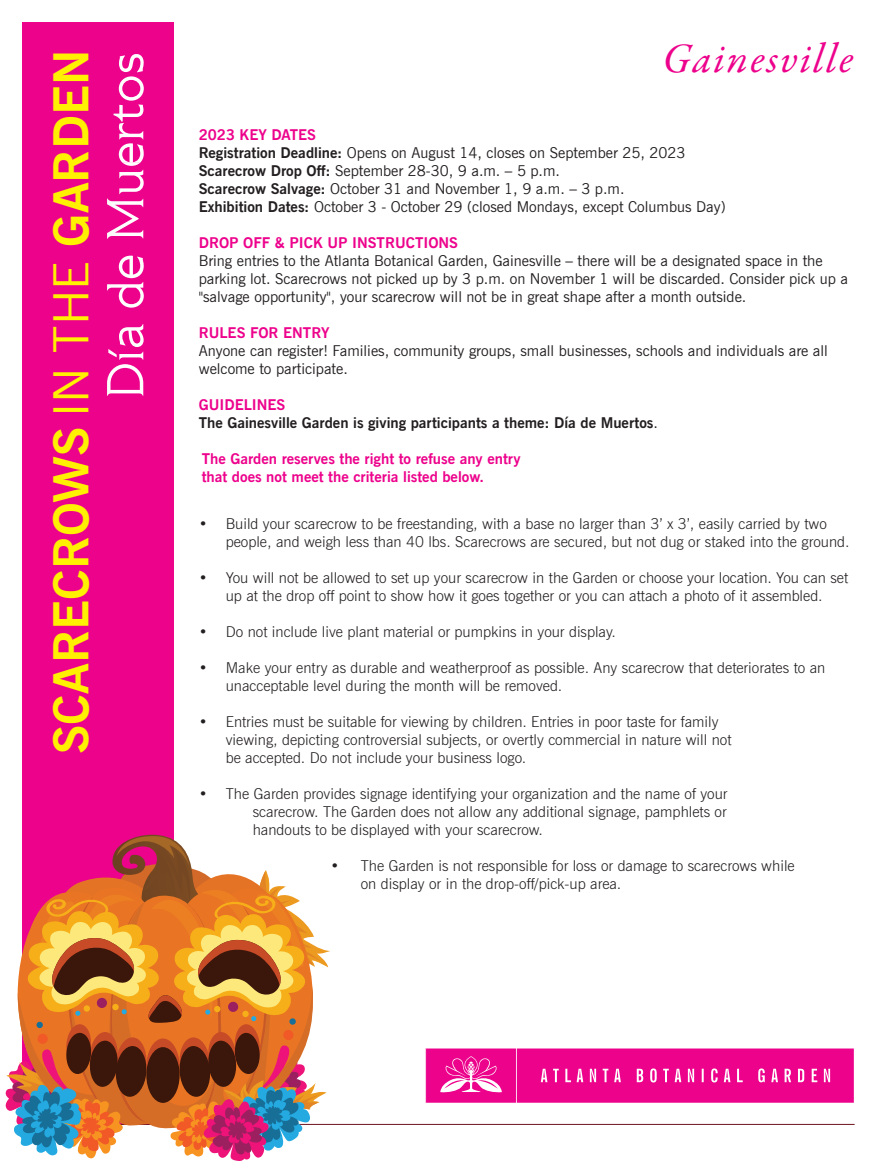
<style>
.page{position:relative;width:891px;height:1161px;background:#fff}
.page>*{position:absolute;margin:0;border:0;box-sizing:border-box;transform-origin:0 0}
.t1{font:700 48.9px "News Gothic BT";color:#fff101}
.t2{font:italic 42px "Garamond Premr Pro";letter-spacing:.05em;color:#ed028c}
.t3{font:300 15px/18px "News Gothic BT";color:#231f20}
.t4{font:15px/18px "News Gothic BT";color:#231f20}
.t5{font:700 15px/18px "News Gothic BT";color:#ed028c}
.t6{font:700 15px "News Gothic BT";color:#231f20}
.s1{font-weight:400;font-size:48.75px}
.s2{font-size:48.75px}
.s3{font-weight:700}
.s4{font-weight:400}
</style>
<div class="page">
<div style="left:22px;top:22px;width:152px;height:1103px;background:#ed028c"></div>
<hr style="left:22px;top:1124px;width:833px;height:1px;background:#6f141f">
<svg style="left:425px;top:1048px;width:429px;height:55px;background:#ee1896"></svg>
<svg style="left:5px;top:835px;width:341px;height:326px"></svg>
<img style="left:107px;top:324px;width:37px;height:72px">
<img style="left:107px;top:163px;width:37px;height:145px">
<img style="left:114px;top:54px;width:30px;height:109px">
<h1 class="t1" style="left:41px;top:754px;width:706px;rotate:-90deg">SCARECROWS <span class="s1">IN THE</span> <span class="s2">GARDEN</span></h1>
<p class="t2" style="left:662px;top:32px;width:193px">Gainesville</p>
<p class="t5" style="left:199px;top:125px;width:119px">2023 KEY DATES</p>
<p class="t4" style="left:199px;top:143px;width:488px"><span class="s3">Registration Deadline:</span> Opens on August 14, closes on September 25, 2023</p>
<p class="t4" style="left:199px;top:161px;width:363px"><span class="s3">Scarecrow Drop Off:</span> September 28-30, 9 a.m. – 5 p.m.</p>
<p class="t4" style="left:199px;top:179px;width:427px"><span class="s3">Scarecrow Salvage:</span> October 31 and November 1, 9 a.m. – 3 p.m.</p>
<p class="t4" style="left:199px;top:197px;width:528px"><span class="s3">Exhibition Dates:</span> October 3 - October 29 (closed Mondays, except Columbus Day)</p>
<p class="t5" style="left:199px;top:233px;width:261px">DROP OFF &amp; PICK UP INSTRUCTIONS</p>
<p class="t4" style="left:199px;top:251px;width:625px">Bring entries to the Atlanta Botanical Garden, Gainesville – there will be a designated space in the</p>
<p class="t4" style="left:199px;top:269px;width:651px">parking lot. Scarecrows not picked up by 3 p.m. on November 1 will be discarded. Consider pick up a "salvage opportunity", your scarecrow will not be in great shape after a month outside.</p>
<p class="t5" style="left:199px;top:323px;width:132px">RULES FOR ENTRY</p>
<p class="t4" style="left:199px;top:341px;width:631px">Anyone can register! Families, community groups, small businesses, schools and individuals are all welcome to participate.</p>
<p class="t5" style="left:199px;top:395px;width:88px">GUIDELINES</p>
<p class="t6" style="left:199px;top:413px;width:461px">The Gainesville Garden is giving participants a theme: Día de Muertos<span class="s4">.</span></p>
<p class="t5" style="left:202px;top:449px;width:320px">The Garden reserves the right to refuse any entry that does not meet the criteria listed below.</p>
<p class="t3" style="left:226px;top:514px;width:625px;text-indent:-27px">• Build your scarecrow to be freestanding, with a base no larger than 3’ x 3’, easily carried by two people, and weigh less than 40 lbs. Scarecrows are secured, but not dug or staked into the ground.</p>
<p class="t3" style="left:199px;top:568px;width:651px;text-align:center">• You will not be allowed to set up your scarecrow in the Garden or choose your location. You can set up at the drop off point to show how it goes together or you can attach a photo of it assembled.</p>
<p class="t3" style="left:199px;top:622px;width:419px">• Do not include live plant material or pumpkins in your display.</p>
<p class="t3" style="left:226px;top:658px;width:601px;text-indent:-27px">• Make your entry as durable and weatherproof as possible. Any scarecrow that deteriorates to an unacceptable level during the month will be removed.</p>
<p class="t3" style="left:226px;top:712px;width:507px;text-indent:-27px">• Entries must be suitable for viewing by children. Entries in poor taste for family viewing, depicting controversial subjects, or overtly commercial in nature will not be accepted. Do not include your business logo.</p>
<p class="t3" style="left:253px;top:784px;width:476px;text-align:justify;text-indent:-54px">• The Garden provides signage identifying your organization and the name of your scarecrow. The Garden does not allow any additional signage, pamphlets or handouts to be displayed with your scarecrow.</p>
<p class="t3" style="left:361px;top:856px;width:436px;text-indent:-30px">• The Garden is not responsible for loss or damage to scarecrows while on display or in the drop-off/pick-up area.</p>
</div>
